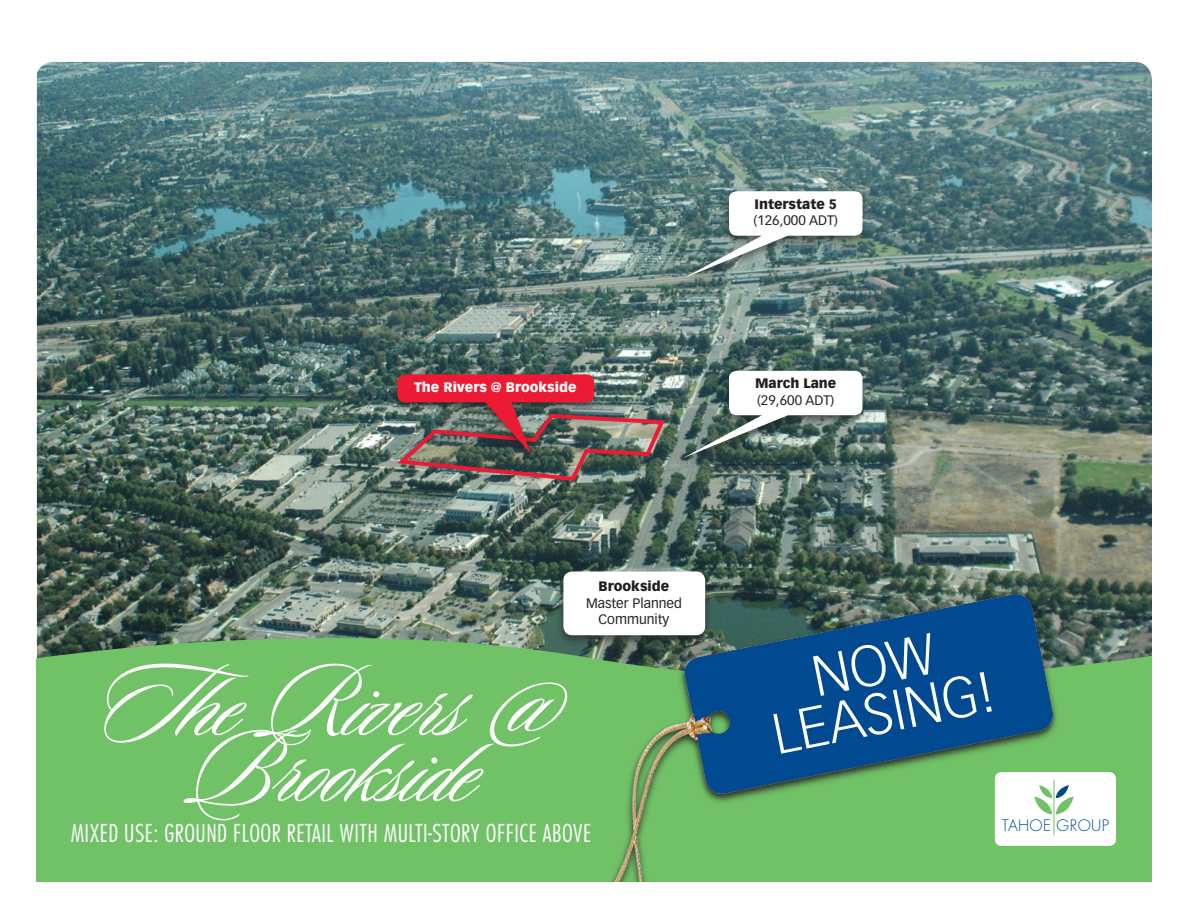
<style>
.page{position:relative;width:1188px;height:918px;background:#fff}
.page>*{position:absolute;margin:0;border:0;box-sizing:border-box;transform-origin:0 0}
.t1{font:107.55px "Sloop Script One";letter-spacing:-.01em;color:#fff}
.t2{font:300 56.4px "Vectora LH";color:#fff}
.t3{font:300 condensed 24px "Futura";letter-spacing:.02em;color:#fff}
.t4{font:300 15.45px "Futura";letter-spacing:.025em;color:#014a91}
.t5{font:13.5px/16.5px "Vectora LH";color:#231f20;text-align:center}
.t6{font:900 13.5px "Vectora LH";color:#231f20}
.t7{font:900 13.5px "Vectora LH";color:#fff}
</style>
<div class="page">
<img style="left:37px;top:62px;width:1115px;height:551px">
<svg style="left:36px;top:613px;width:1116px;height:269px;background:#6fb867"></svg>
<div style="left:675px;top:367px;width:203px;height:110px;background:#231f20;opacity:.6"></div>
<svg style="left:683px;top:371px;width:179px;height:87px"></svg>
<div style="left:675px;top:188px;width:203px;height:110px;background:#231f20;opacity:.6"></div>
<svg style="left:683px;top:191px;width:179px;height:88px"></svg>
<div style="left:555px;top:568px;width:164px;height:86px;background:#231f20;opacity:.6"></div>
<div style="left:563px;top:572px;width:142px;height:63px;background:#fff;border-radius:9px"></div>
<div style="left:389px;top:371px;width:219px;height:102px;background:#231f20;opacity:.6"></div>
<img style="left:396px;top:374px;width:272px;height:109px">
<img style="left:528px;top:590px;width:562px;height:292px">
<div style="left:995px;top:772px;width:121px;height:74px;background:#fff;border-radius:7px"></div>
<svg style="left:1034px;top:785px;width:40px;height:29px"></svg>
<hr style="left:1054px;top:780px;width:1px;height:55px;background:#71c167">
<div style="left:813px;top:633px;width:125px;height:63px;background:#014a91"></div>
<p class="t7" style="left:414px;top:379px;width:164px">The Rivers @ Brookside</p>
<p class="t6" style="left:599px;top:578px;width:72px">Brookside</p>
<p class="t5" style="left:586px;top:595px;width:97px">Master Planned<br>Community</p>
<p class="t6" style="left:755px;top:196px;width:84px">Interstate 5</p>
<p class="t5" style="left:753px;top:212px;width:86px">(126,000 ADT)</p>
<p class="t6" style="left:755px;top:375px;width:83px">March Lane</p>
<p class="t5" style="left:757px;top:392px;width:79px">(29,600 ADT)</p>
<h1 class="t1" style="left:99px;top:648px;width:466px">The Rivers @</h1>
<h2 class="t2" style="left:767px;top:702px;width:227px;rotate:-11deg">LEASING!</h2>
<h1 class="t1" style="left:185px;top:714px;width:293px">Brookside</h1>
<p class="t3" style="left:71px;top:819px;width:522px">MIXED USE: GROUND FLOOR RETAIL WITH MULTI-STORY OFFICE ABOVE</p>
<p class="t4" style="left:1002px;top:816px;width:109px">TAHOE GROUP</p>
</div>
